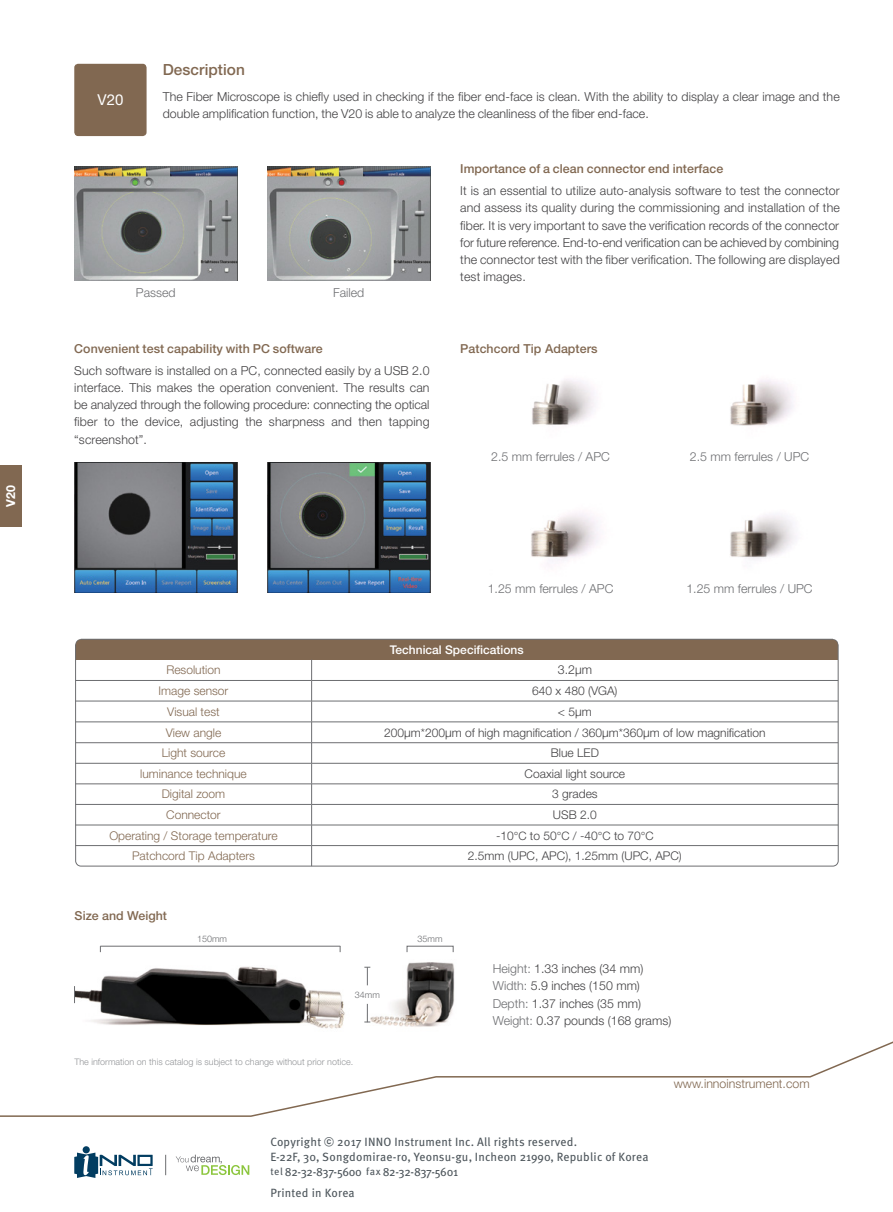
<style>
.page{position:relative;width:893px;height:1212px;background:#fff}
.page>*{position:absolute;margin:0;border:0;box-sizing:border-box;transform-origin:0 0}
.t1{font:500 15.3px "Helvetica Neue LT Std";letter-spacing:.005em;color:#816851}
.t2{font:15px "Helvetica Neue LT Std";color:#fff}
.t3{font:300 12.3px/17.2px "Helvetica Neue LT Std";letter-spacing:.005em;color:#414042}
.t4{font:500 12.3px "Helvetica Neue LT Std";letter-spacing:.005em;color:#816851}
.t5{font:300 12.3px "Helvetica Neue LT Std";color:#6d6e71}
.t6{font:300 12.3px "Helvetica Neue LT Std";color:#816851}
.t7{font:700 12.3px "Helvetica Neue LT Std";color:#fff}
.t8{font:300 12px "Helvetica Neue LT Std";color:#414042}
.t9{font:12px/15px "Meta Pro";letter-spacing:.02em;color:#4d555b}
.t10{font:300 12px "Helvetica Neue LT Std";color:#816851}
.t11{font:500 12px "Helvetica Neue LT Std";color:#fff}
.t12{font:300 9px "Helvetica Neue LT Std";color:#939598}
.t13{font:300 9px "Helvetica Neue LT Std";color:#6d6e71}
.s1{font-size:12.3px}
.s2{font-size:11.7px}
.s3{color:#6d6e71}
.s4{font-family:"Nanum Gothic";font-weight:700;font-size:10.5px}
.s5{font-size:10.2px}
</style>
<div class="page">
<img style="left:364px;top:962px;width:91px;height:65px">
<img style="left:75px;top:966px;width:270px;height:63px">
<div style="left:74px;top:64px;width:73px;height:72px;background:#816851;border-radius:4px"></div>
<svg style="left:0;top:1041px;width:893px;height:76px"></svg>
<svg style="left:165px;top:1155px;width:1px;height:20px"></svg>
<svg style="left:176px;top:1155px;width:73px;height:20px"></svg>
<div style="left:83px;top:1146px;width:7px;height:7px;background:#023d61;border-radius:50%"></div>
<svg style="left:74px;top:1152px;width:79px;height:26px"></svg>
<div style="left:0;top:465px;width:21px;height:61px;background:#816851"></div>
<div style="left:75px;top:639px;width:763px;height:21px;background:#816851"></div>
<hr style="left:75px;top:680px;width:237px;height:1px;background:#6d6e71">
<hr style="left:312px;top:680px;width:526px;height:1px;background:#6d6e71">
<hr style="left:75px;top:701px;width:237px;height:1px;background:#6d6e71">
<hr style="left:312px;top:701px;width:526px;height:1px;background:#6d6e71">
<hr style="left:75px;top:722px;width:237px;height:1px;background:#6d6e71">
<hr style="left:312px;top:722px;width:526px;height:1px;background:#6d6e71">
<hr style="left:75px;top:742px;width:237px;height:1px;background:#6d6e71">
<hr style="left:312px;top:742px;width:526px;height:1px;background:#6d6e71">
<hr style="left:75px;top:763px;width:237px;height:1px;background:#6d6e71">
<hr style="left:312px;top:763px;width:526px;height:1px;background:#6d6e71">
<hr style="left:75px;top:783px;width:237px;height:1px;background:#6d6e71">
<hr style="left:312px;top:783px;width:526px;height:1px;background:#6d6e71">
<hr style="left:75px;top:804px;width:237px;height:1px;background:#6d6e71">
<hr style="left:312px;top:804px;width:526px;height:1px;background:#6d6e71">
<hr style="left:75px;top:825px;width:237px;height:1px;background:#6d6e71">
<hr style="left:312px;top:825px;width:526px;height:1px;background:#6d6e71">
<svg style="left:311px;top:660px;width:1px;height:204px"></svg>
<hr style="left:75px;top:845px;width:237px;height:1px;background:#6d6e71">
<hr style="left:312px;top:845px;width:526px;height:1px;background:#6d6e71">
<div style="left:75px;top:639px;width:763px;height:227px;border:1px solid #6d6e71;border-radius:5px"></div>
<svg style="left:75px;top:638px;width:6px;height:6px"></svg>
<svg style="left:833px;top:639px;width:6px;height:5px"></svg>
<div style="left:407px;top:946px;width:46px;height:6px;border:1px solid #6d6e71"></div>
<hr style="left:100px;top:946px;width:240px;height:1px;background:#6d6e71">
<svg style="left:74px;top:986px;width:1px;height:17px"></svg>
<svg style="left:364px;top:1004px;width:6px;height:19px"></svg>
<svg style="left:364px;top:967px;width:6px;height:18px"></svg>
<img style="left:74px;top:462px;width:163px;height:130px">
<img style="left:267px;top:462px;width:163px;height:131px">
<img style="left:74px;top:166px;width:163px;height:115px">
<img style="left:267px;top:166px;width:163px;height:115px">
<img style="left:532px;top:379px;width:63px;height:46px">
<img style="left:730px;top:380px;width:63px;height:46px">
<img style="left:531px;top:513px;width:68px;height:52px">
<img style="left:730px;top:515px;width:66px;height:45px">
<p class="t7" style="left:3px;top:506px;width:23px;rotate:-90deg">V20</p>
<p class="t2" style="left:97px;top:90px;width:27px">V20</p>
<p class="t1" style="left:163px;top:60px;width:84px">Description</p>
<p class="t3" style="left:163px;top:88px;width:678px">The Fiber Microscope is chiefly used in checking if the fiber end-face is clean. With the ability to display a clear image and the double amplification function, the V20 is able to analyze the cleanliness of the fiber end-face.</p>
<p class="t5" style="left:136px;top:285px;width:41px">Passed</p>
<p class="t5" style="left:333px;top:285px;width:33px">Failed</p>
<p class="t4" style="left:460px;top:162px;width:264px">Importance of a clean connector end interface</p>
<p class="t3" style="left:460px;top:182px;width:381px;text-align:justify">It is an essential to utilize auto-analysis software to test the connector and assess its quality during the commissioning and installation of the fiber. It is very important to save the verification records of the connector for future reference. End-to-end verification can be achieved by combining the connector test with the fiber verification. The following are displayed test images.</p>
<p class="t4" style="left:74px;top:341px;width:250px">Convenient test capability with PC software</p>
<p class="t3" style="left:74px;top:361px;width:357px;text-align:justify">Such software is installed on a PC, connected easily by a USB 2.0 interface. This makes the operation convenient. The results can be analyzed through the following procedure: connecting the optical fiber to the device, adjusting the sharpness and then tapping “screenshot”.</p>
<p class="t4" style="left:460px;top:341px;width:139px">Patchcord Tip Adapters</p>
<p class="t5" style="left:491px;top:449px;width:120px">2.5 mm ferrules / APC</p>
<p class="t5" style="left:690px;top:449px;width:121px">2.5 mm ferrules / UPC</p>
<p class="t5" style="left:488px;top:581px;width:127px">1.25 mm ferrules / APC</p>
<p class="t5" style="left:686px;top:581px;width:128px">1.25 mm ferrules / UPC</p>
<p class="t11" style="left:390px;top:642px;width:135px">Technical Specifications</p>
<p class="t10" style="left:166px;top:662px;width:56px">Resolution</p>
<p class="t3" style="left:558px;top:661px;width:36px">3.2μm</p>
<p class="t10" style="left:159px;top:683px;width:71px">Image sensor</p>
<p class="t8" style="left:532px;top:683px;width:87px">640 x 480 (VGA)</p>
<p class="t10" style="left:167px;top:704px;width:54px">Visual test</p>
<p class="t8" style="left:558px;top:704px;width:35px">&lt; 5<span class="s1">μ</span>m</p>
<p class="t10" style="left:166px;top:725px;width:57px">View angle</p>
<p class="t8" style="left:384px;top:725px;width:383px">200<span class="s1">μ</span>m*200<span class="s1">μ</span>m of high magnification / 360<span class="s1">μ</span>m*360<span class="s1">μ</span>m of low magnification</p>
<p class="t10" style="left:162px;top:746px;width:65px">Light source</p>
<p class="t8" style="left:551px;top:746px;width:50px">Blue LED</p>
<p class="t10" style="left:140px;top:766px;width:108px">luminance technique</p>
<p class="t8" style="left:525px;top:766px;width:102px">Coaxial light source</p>
<p class="t10" style="left:162px;top:787px;width:65px">Digital zoom</p>
<p class="t8" style="left:552px;top:787px;width:47px">3 grades</p>
<p class="t10" style="left:166px;top:807px;width:56px">Connector</p>
<p class="t8" style="left:553px;top:807px;width:45px">USB 2.0</p>
<p class="t10" style="left:109px;top:828px;width:170px">Operating / Storage temperature</p>
<p class="t8" style="left:496px;top:828px;width:159px">-10<span class="s2">°C</span> to 50<span class="s2">°C /</span> -40<span class="s2">°C</span> to 70<span class="s2">°C</span></p>
<p class="t10" style="left:132px;top:848px;width:124px">Patchcord Tip Adapters</p>
<p class="t8" style="left:468px;top:848px;width:215px">2.5mm (UPC, APC), 1.25mm (UPC, APC)</p>
<p class="t4" style="left:75px;top:908px;width:94px">Size and Weight</p>
<p class="t13" style="left:197px;top:933px;width:32px">150mm</p>
<p class="t13" style="left:418px;top:933px;width:27px">35mm</p>
<p class="t13" style="left:355px;top:989px;width:27px">34mm</p>
<p class="t12" style="left:74px;top:1057px;width:280px">The information on this catalog is subject to change without prior notice.</p>
<p class="t3" style="left:493px;top:960px;width:180px"><span class="s3">Height:</span> 1.33 inches (34 mm)<br><span class="s3">Width:</span> 5.9 inches (150 mm)<br><span class="s3">Depth:</span> 1.37 inches (35 mm)<br><span class="s3">Weight:</span> 0.37 pounds (168 grams)</p>
<p class="t6" style="left:674px;top:1076px;width:137px">www.innoinstrument.com</p>
<p class="t9" style="left:270px;top:1134px;width:380px">Copyright <span class="s4">ⓒ</span> 2017 INNO Instrument Inc. All rights reserved.<br>E-22F, 30, Songdomirae-ro, Yeonsu-gu, Incheon 21990, Republic of Korea <span class="s5">tel</span> 82-32-837-5600 <span class="s5">fax</span> 82-32-837-5601</p>
<p class="t9" style="left:270px;top:1185px;width:86px">Printed in Korea</p>
</div>
